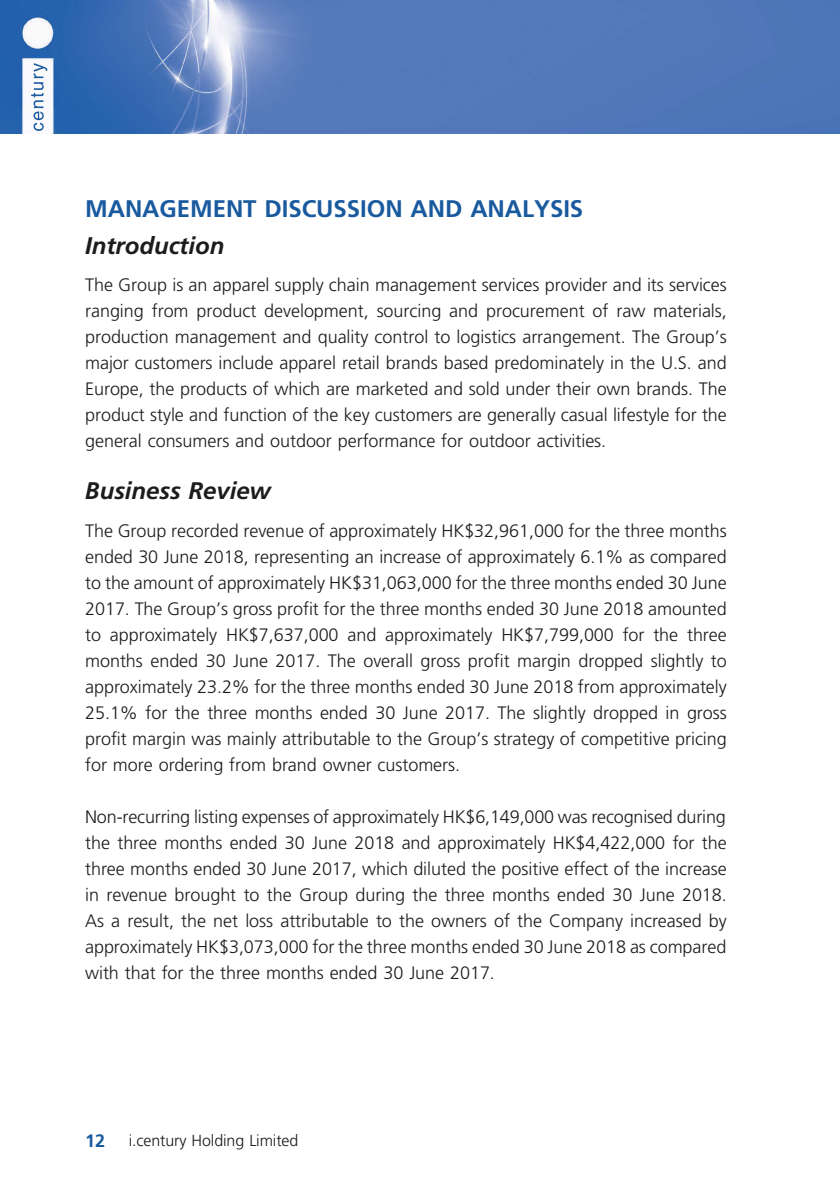
<style>
.page{position:relative;width:840px;height:1191px;background:#fff}
.page>*{position:absolute;margin:0;border:0;box-sizing:border-box;transform-origin:0 0}
.t1{font:700 24px "Frutiger LT Std";letter-spacing:-.005em;color:#195a9f}
.t2{font:italic 700 24px "Frutiger LT Std";letter-spacing:-.005em;color:#1c1c1b}
.t3{font:300 18px/26px "Frutiger LT Std";letter-spacing:-.005em;color:#1c1c1b;text-align:justify}
.t4{font:700 18px "Frutiger LT Std";color:#195a9f}
.t5{font:300 16px "Frutiger LT Std";letter-spacing:-.01em;color:#1c1c1b}
</style>
<div class="page">
<img style="left:0;top:0;width:839px;height:133px">
<svg style="left:31px;top:63px;width:16px;height:68px"></svg>
<h1 class="t1" style="left:85px;top:194px;width:499px">MANAGEMENT DISCUSSION AND ANALYSIS</h1>
<h1 class="t2" style="left:85px;top:231px;width:141px">Introduction</h1>
<p class="t3" style="left:85px;top:272px;width:643px">The Group is an apparel supply chain management services provider and its services ranging from product development, sourcing and procurement of raw materials, production management and quality control to logistics arrangement. The Group’s major customers include apparel retail brands based predominately in the U.S. and Europe, the products of which are marketed and sold under their own brands. The product style and function of the key customers are generally casual lifestyle for the general consumers and outdoor performance for outdoor activities.</p>
<h1 class="t2" style="left:85px;top:477px;width:187px">Business Review</h1>
<p class="t3" style="left:85px;top:517px;width:643px">The Group recorded revenue of approximately HK$32,961,000 for the three months ended 30 June 2018, representing an increase of approximately 6.1% as compared to the amount of approximately HK$31,063,000 for the three months ended 30 June 2017. The Group’s gross profit for the three months ended 30 June 2018 amounted to approximately HK$7,637,000 and approximately HK$7,799,000 for the three months ended 30 June 2017. The overall gross profit margin dropped slightly to approximately 23.2% for the three months ended 30 June 2018 from approximately 25.1% for the three months ended 30 June 2017. The slightly dropped in gross profit margin was mainly attributable to the Group’s strategy of competitive pricing for more ordering from brand owner customers.</p>
<p class="t3" style="left:85px;top:803px;width:643px">Non-recurring listing expenses of approximately HK$6,149,000 was recognised during the three months ended 30 June 2018 and approximately HK$4,422,000 for the three months ended 30 June 2017, which diluted the positive effect of the increase in revenue brought to the Group during the three months ended 30 June 2018.<br>As a result, the net loss attributable to the owners of the Company increased by approximately HK$3,073,000 for the three months ended 30 June 2018 as compared with that for the three months ended 30 June 2017.</p>
<p class="t4" style="left:85px;top:1130px;width:21px">12</p>
<p class="t5" style="left:129px;top:1131px;width:171px">i.century Holding Limited</p>
</div>
